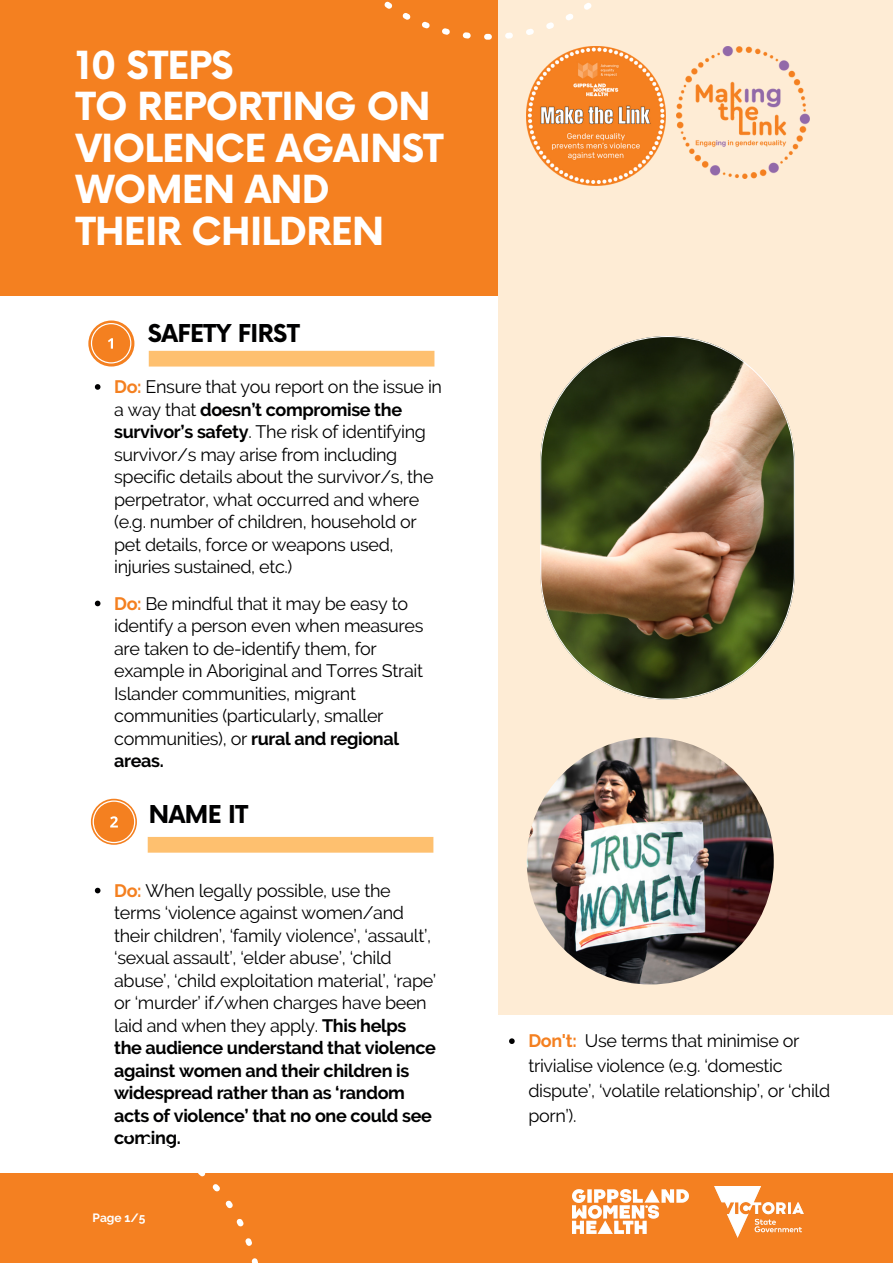
<style>
.page{position:relative;width:893px;height:1264px;background:#fff}
.page>*{position:absolute;margin:0;border:0;box-sizing:border-box;transform-origin:0 0}
.t1{font:700 37.65px/41.5px "Now";letter-spacing:-.02em;color:#fff}
.t2{font:700 24px "Now";letter-spacing:-.02em;color:#000001}
.t3{font:18px/22.5px "Raleway";letter-spacing:-.02em;color:#000001}
.t4{font:700 12px "Raleway";color:#fff}
.s1{font-weight:700;color:#f48020}
.s2{font-weight:700}
</style>
<div class="page">
<div style="left:0;top:1173px;width:892px;height:89px;background:#f48021"></div>
<div style="left:0;top:0;width:498px;height:295px;background:#f48020"></div>
<div style="left:498px;top:0;width:394px;height:1014px;background:#feecd5"></div>
<svg style="left:540px;top:336px;width:254px;height:363px"></svg>
<img style="left:526px;top:47px;width:139px;height:138px">
<img style="left:676px;top:47px;width:133px;height:131px">
<img style="left:572px;top:1189px;width:116px;height:44px">
<img style="left:714px;top:1186px;width:89px;height:51px">
<svg style="left:88px;top:320px;width:46px;height:46px"></svg>
<svg style="left:91px;top:323px;width:40px;height:40px;background:#f59749"></svg>
<svg style="left:91px;top:798px;width:46px;height:46px"></svg>
<svg style="left:93px;top:800px;width:42px;height:43px"></svg>
<div style="left:149px;top:351px;width:285px;height:15px;background:#fec06f"></div>
<div style="left:148px;top:837px;width:285px;height:15px;background:#fec06f"></div>
<img style="left:526px;top:737px;width:247px;height:247px;border-radius:50%">
<svg style="left:384px;top:1px;width:208px;height:39px"></svg>
<svg style="left:95px;top:384px;width:5px;height:6px"></svg>
<svg style="left:95px;top:600px;width:5px;height:6px"></svg>
<svg style="left:95px;top:887px;width:5px;height:6px"></svg>
<svg style="left:509px;top:1038px;width:5px;height:5px"></svg>
<svg style="left:198px;top:1173px;width:60px;height:89px"></svg>
<p class="t1" style="left:76px;top:47px;width:159px">10 STEPS</p>
<p class="t1" style="left:76px;top:88px;width:369px">TO REPORTING ON<br>VIOLENCE AGAINST<br>WOMEN AND</p>
<p class="t1" style="left:76px;top:213px;width:310px">THEIR CHILDREN</p>
<p class="t2" style="left:148px;top:320px;width:153px">SAFETY FIRST</p>
<p class="t3" style="left:114px;top:375px;width:329px"><span class="s1">Do:</span> Ensure that you report on the issue in a way that <span class="s2">doesn’t compromise the survivor’s safety</span>. The risk of identifying survivor/s may arise from including specific details about the survivor/s, the perpetrator, what occurred and where (e.g. number of children, household or pet details, force or weapons used, injuries sustained, etc.)</p>
<p class="t3" style="left:114px;top:592px;width:311px"><span class="s1">Do:</span> Be mindful that it may be easy to identify a person even when measures are taken to de-identify them, for example in Aboriginal and Torres Strait<br>Islander communities, migrant communities (particularly, smaller communities), or <span class="s2">rural and regional areas.</span></p>
<p class="t2" style="left:149px;top:801px;width:101px">NAME IT</p>
<p class="t3" style="left:114px;top:879px;width:323px"><span class="s1">Do:</span> When legally possible, use the terms ‘violence against women/and their children’, ‘family violence’, ‘assault’, ‘sexual assault’, ‘elder abuse’, ‘child abuse’, ‘child exploitation material’, ‘rape’ or ‘murder’ if/when charges have been laid and when they apply. <span class="s2">This helps the audience understand that violence against women and their children is widespread rather than as ‘random acts of violence’ that no one could see coming.</span></p>
<p class="t4" style="left:93px;top:1211px;width:54px">Page 1/5</p>
<p class="t3" style="left:528px;top:1028px;width:303px;line-height:24.8px"><span class="s1">Don't:</span> Use terms that minimise or trivialise violence (e.g. ‘domestic dispute’, ‘volatile relationship’, or ‘child porn’).</p>
</div>
